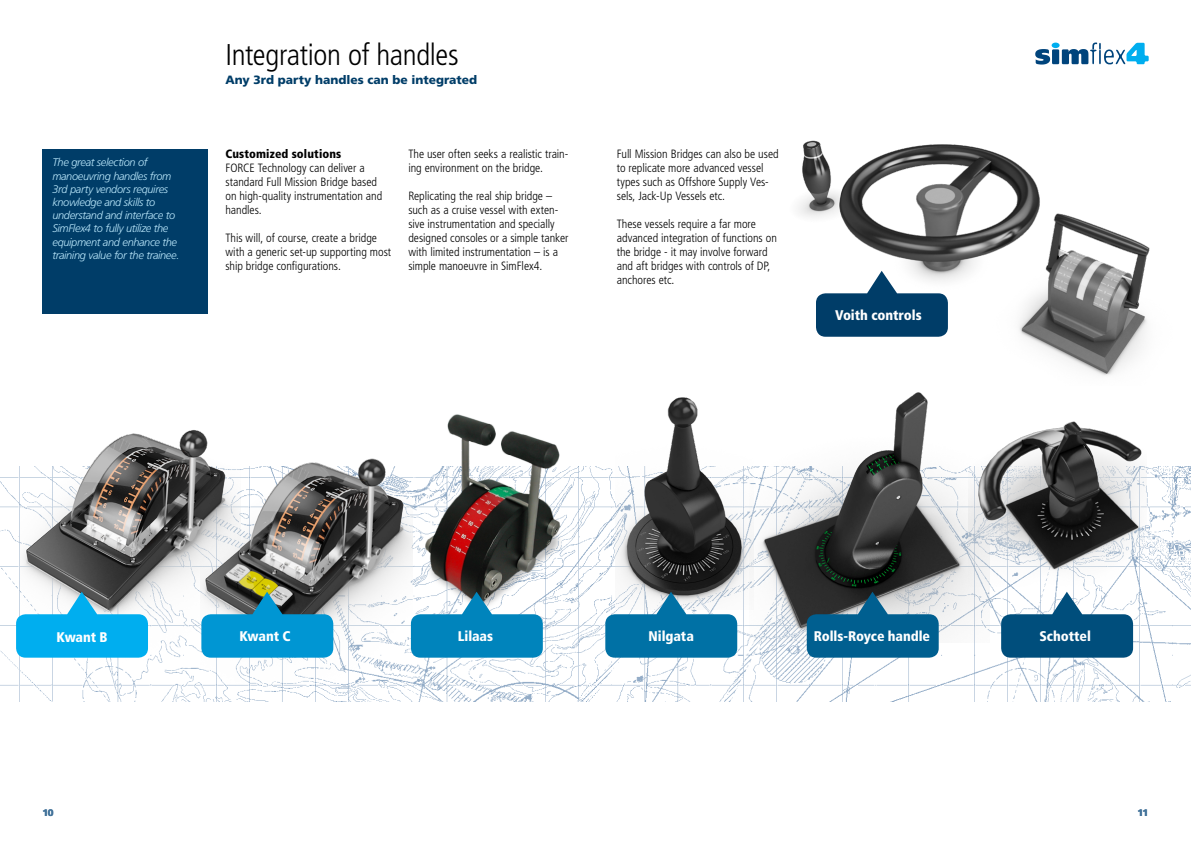
<style>
.page{position:relative;width:1191px;height:842px;background:#fff}
.page>*{position:absolute;margin:0;border:0;box-sizing:border-box;transform-origin:0 0}
.t1{font:300 condensed 30px "Frutiger LT";letter-spacing:-.015em;color:#000}
.t2{font:900 condensed 14px "Frutiger LT";letter-spacing:-.005em;color:#fff}
.t3{font:300 condensed 12px/14px "Frutiger LT";letter-spacing:-.005em;color:#000}
.t4{font:900 12px "Frutiger LT";color:#003d68}
.t5{font:900 condensed 12px "Frutiger LT";letter-spacing:.01em;color:#000}
.t6{font:italic 300 11px/13.2px "Frutiger LT";letter-spacing:-.03em;color:#b9e6fa}
.t7{font:900 9.5px "Frutiger LT";color:#44749b}
</style>
<div class="page">
<img style="left:0;top:466px;width:1191px;height:235px">
<div style="left:43px;top:149px;width:165px;height:164px;background:#003d68"></div>
<svg style="left:1035px;top:49px;width:15px;height:16px"></svg>
<div style="left:1052px;top:49px;width:7px;height:15px;background:#00447c"></div>
<svg style="left:1061px;top:43px;width:87px;height:21px"></svg>
<div style="left:1051px;top:43px;width:8px;height:5px;background:#00aeef;border-radius:50%"></div>
<img style="left:20px;top:430px;width:180px;height:240px">
<img style="left:200px;top:431px;width:212px;height:267px">
<img style="left:408px;top:414px;width:177px;height:207px">
<img style="left:615px;top:397px;width:134px;height:213px">
<img style="left:749px;top:392px;width:240px;height:250px">
<img style="left:969px;top:413px;width:177px;height:174px">
<img style="left:798px;top:140px;width:352px;height:236px">
<svg style="left:16px;top:592px;width:132px;height:66px"></svg>
<svg style="left:201px;top:592px;width:132px;height:66px;background:#278eb7"></svg>
<svg style="left:411px;top:592px;width:132px;height:66px"></svg>
<svg style="left:605px;top:592px;width:132px;height:66px"></svg>
<svg style="left:806px;top:592px;width:132px;height:66px;background:#2b6c8e"></svg>
<svg style="left:1001px;top:592px;width:132px;height:66px"></svg>
<svg style="left:816px;top:271px;width:132px;height:66px"></svg>
<p class="t6" style="left:52px;top:156px;width:129px">The great selection of manoeuvring handles from<br>3rd party vendors requires knowledge and skills to understand and interface to<br>SimFlex4 to fully utilize the equipment and enhance the training value for the trainee.</p>
<h1 class="t1" style="left:225px;top:38px;width:235px">Integration of handles</h1>
<p class="t4" style="left:225px;top:73px;width:253px">Any 3rd party handles can be integrated</p>
<p class="t5" style="left:225px;top:146px;width:117px">Customized solutions</p>
<p class="t3" style="left:225px;top:161px;width:158px">FORCE Technology can deliver a standard Full Mission Bridge based on high-quality instrumentation and handles.</p>
<p class="t3" style="left:225px;top:231px;width:167px">This will, of course, create a bridge with a generic set-up supporting most ship bridge configurations.</p>
<p class="t3" style="left:408px;top:147px;width:162px">The user often seeks a realistic train&shy;ing environment on the bridge.</p>
<p class="t3" style="left:408px;top:189px;width:162px">Replicating the real ship bridge – such as a cruise vessel with exten&shy;sive instrumentation and specially designed consoles or a simple tanker with limited instrumentation – is a simple manoeuvre in SimFlex4.</p>
<p class="t3" style="left:617px;top:147px;width:163px">Full Mission Bridges can also be used to replicate more advanced vessel types such as Offshore Supply Ves&shy;sels, Jack-Up Vessels etc.</p>
<p class="t3" style="left:617px;top:217px;width:162px">These vessels require a far more advanced integration of functions on the bridge - it may involve forward and aft bridges with controls of DP, anchores etc.</p>
<p class="t2" style="left:835px;top:307px;width:88px">Voith controls</p>
<p class="t2" style="left:57px;top:629px;width:52px">Kwant B</p>
<p class="t2" style="left:239px;top:627px;width:52px">Kwant C</p>
<p class="t2" style="left:458px;top:627px;width:37px">Lilaas</p>
<p class="t2" style="left:648px;top:627px;width:47px">Nilgata</p>
<p class="t2" style="left:813px;top:627px;width:118px">Rolls-Royce handle</p>
<p class="t2" style="left:1039px;top:627px;width:53px">Schottel</p>
<p class="t7" style="left:43px;top:807px;width:13px">10</p>
<p class="t7" style="left:1137px;top:807px;width:12px">11</p>
</div>
